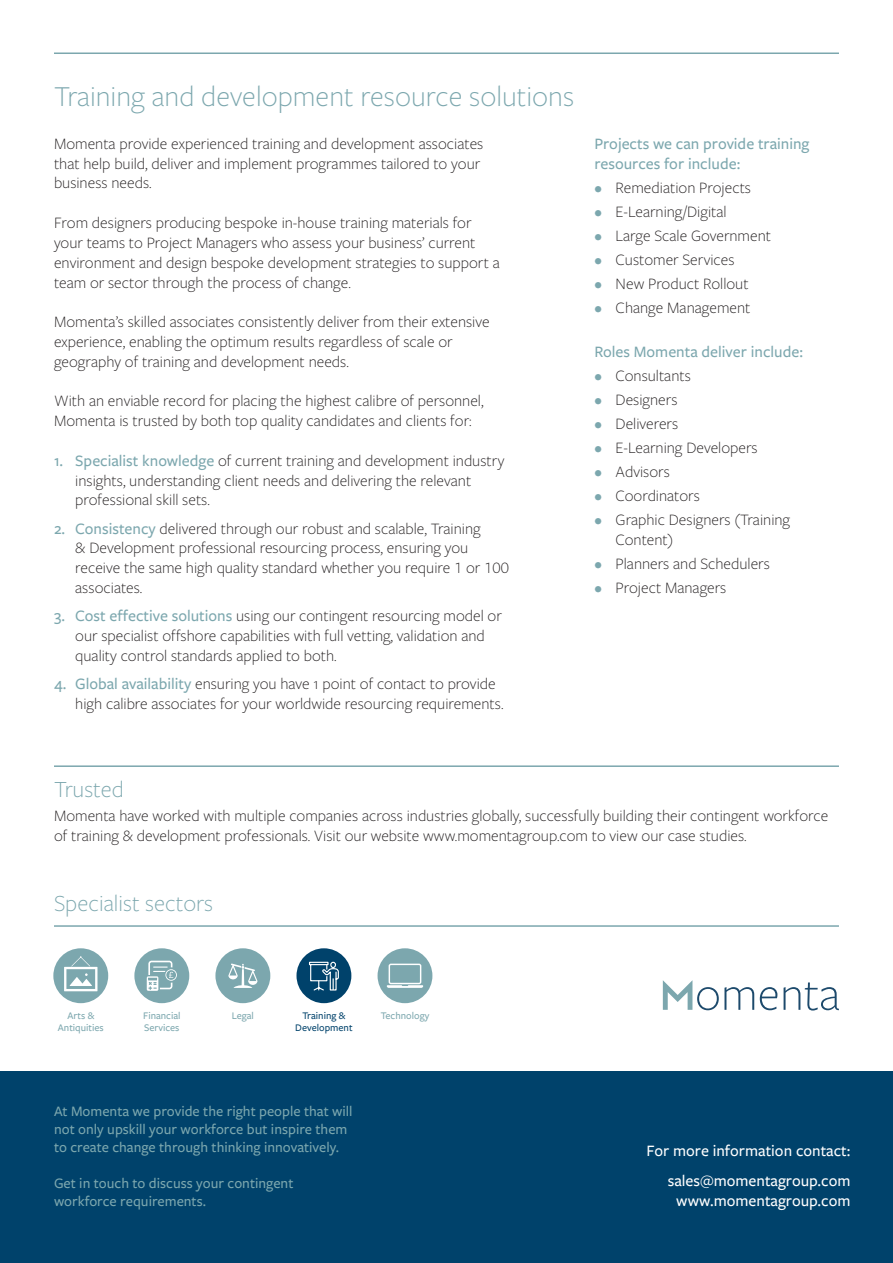
<style>
.page{position:relative;width:893px;height:1263px;background:#fff}
.page>*{position:absolute;margin:0;border:0;box-sizing:border-box;transform-origin:0 0}
.t1{font:300 30px "Freight Sans Pro";color:#7ca7ae}
.Sector_title{font:300 24px "Freight Sans Pro";color:#7ca7ae}
.t2{font:300 16.5px/19.8px "Freight Sans Pro";color:#231f20}
.t3{font:500 16.5px/19.8px "Freight Sans Pro";color:#7ca7ae}
.t4{font:500 16.5px "Freight Sans Pro";color:#fff}
.t5{font:500 15px/18px "Freight Sans Pro";color:#7ca7ae}
.lable{font:500 10.5px/12.6px "Freight Sans Pro";color:#7ca7ae;text-align:center}
.lable-2{font:500 10.5px/12.6px "Freight Sans Pro";color:#00426b;text-align:center}
.s1{font-weight:500;color:#7ca7ae}
.s2{color:#7ca7ae}
</style>
<div class="page">
<hr style="left:54px;top:925px;width:785px;height:2px;background:#7ca7ae">
<hr style="left:54px;top:53px;width:785px;height:1px;background:#7ca7ae">
<hr style="left:54px;top:765px;width:785px;height:2px;background:#7ca7ae">
<div style="left:0;top:1071px;width:893px;height:192px;background:#00426b"></div>
<svg style="left:663px;top:980px;width:176px;height:30px"></svg>
<div style="left:296px;top:948px;width:55px;height:55px;background:#00426b;border-radius:50%"></div>
<svg style="left:309px;top:961px;width:30px;height:30px"></svg>
<div style="left:378px;top:948px;width:54px;height:55px;background:#7ca7ae;border-radius:50%"></div>
<svg style="left:387px;top:964px;width:36px;height:24px"></svg>
<div style="left:134px;top:948px;width:55px;height:55px;background:#7ca7ae;border-radius:50%"></div>
<svg style="left:147px;top:961px;width:30px;height:30px"></svg>
<div style="left:215px;top:948px;width:55px;height:55px;background:#7ca7ae;border-radius:50%"></div>
<svg style="left:228px;top:963px;width:29px;height:25px"></svg>
<div style="left:53px;top:948px;width:55px;height:55px;background:#7ca7ae;border-radius:50%"></div>
<svg style="left:64px;top:956px;width:33px;height:35px"></svg>
<p class="t1" style="left:54px;top:76px;width:522px">Training and development resource solutions</p>
<p class="t2" style="left:54px;top:133px;width:431px">Momenta provide experienced training and development associates that help build, deliver and implement programmes tailored to your business needs.</p>
<p class="t2" style="left:54px;top:212px;width:447px">From designers producing bespoke in-house training materials for your teams to Project Managers who assess your business’ current environment and design bespoke development strategies to support a team or sector through the process of change.</p>
<p class="t2" style="left:54px;top:311px;width:437px">Momenta’s skilled associates consistently deliver from their extensive experience, enabling the optimum results regardless of scale or geography of training and development needs.</p>
<p class="t2" style="left:54px;top:390px;width:431px">With an enviable record for placing the highest calibre of personnel,<br>Momenta is trusted by both top quality candidates and clients for:</p>
<p class="t2" style="left:75px;top:450px;width:431px;text-indent:-21px"><span class="s1">1. Specialist knowledge</span> of current training and development industry insights, understanding client needs and delivering the relevant professional skill sets.</p>
<p class="t2" style="left:75px;top:518px;width:435px;text-indent:-21px"><span class="s1">2. Consistency</span> delivered through our robust and scalable, Training<br>&amp; Development professional resourcing process, ensuring you receive the same high quality standard whether you require 1 or 100 associates.</p>
<p class="t2" style="left:75px;top:605px;width:428px;text-indent:-21px"><span class="s1">3. Cost effective solutions</span> using our contingent resourcing model or our specialist offshore capabilities with full vetting, validation and quality control standards applied to both.</p>
<p class="t2" style="left:75px;top:673px;width:430px;text-indent:-21px"><span class="s1">4. Global availability</span> ensuring you have 1 point of contact to provide high calibre associates for your worldwide resourcing requirements.</p>
<p class="t3" style="left:594px;top:133px;width:217px">Projects we can provide training resources for include:</p>
<p class="t2" style="left:594px;top:177px;width:158px"><span class="s2">•</span> Remediation Projects</p>
<p class="t2" style="left:594px;top:201px;width:134px"><span class="s2">•</span> E-Learning/Digital</p>
<p class="t2" style="left:594px;top:225px;width:178px"><span class="s2">•</span> Large Scale Government</p>
<p class="t2" style="left:594px;top:249px;width:142px"><span class="s2">•</span> Customer Services</p>
<p class="t2" style="left:594px;top:273px;width:156px"><span class="s2">•</span> New Product Rollout</p>
<p class="t2" style="left:594px;top:297px;width:158px"><span class="s2">•</span> Change Management</p>
<p class="t3" style="left:594px;top:341px;width:210px">Roles Momenta deliver include:</p>
<p class="t2" style="left:594px;top:365px;width:98px"><span class="s2">•</span> Consultants</p>
<p class="t2" style="left:594px;top:389px;width:85px"><span class="s2">•</span> Designers</p>
<p class="t2" style="left:594px;top:413px;width:85px"><span class="s2">•</span> Deliverers</p>
<p class="t2" style="left:594px;top:437px;width:165px"><span class="s2">•</span> E-Learning Developers</p>
<p class="t2" style="left:594px;top:461px;width:77px"><span class="s2">•</span> Advisors</p>
<p class="t2" style="left:594px;top:485px;width:107px"><span class="s2">•</span> Coordinators</p>
<p class="t2" style="left:616px;top:509px;width:176px;text-indent:-21px"><span class="s2">•</span> Graphic Designers (Training<br>Content)</p>
<p class="t2" style="left:594px;top:553px;width:177px"><span class="s2">•</span> Planners and Schedulers</p>
<p class="t2" style="left:594px;top:577px;width:134px"><span class="s2">•</span> Project Managers</p>
<p class="Sector_title" style="left:54px;top:773px;width:71px">Trusted</p>
<p class="t2" style="left:54px;top:805px;width:776px">Momenta have worked with multiple companies across industries globally, successfully building their contingent workforce of training &amp; development professionals. Visit our website www.momentagroup.com to view our case studies.</p>
<p class="Sector_title" style="left:54px;top:887px;width:161px">Specialist sectors</p>
<p class="lable" style="left:58px;top:1009px;width:47px">Arts &amp;<br>Antiquities</p>
<p class="lable" style="left:232px;top:1009px;width:24px">Legal</p>
<p class="lable" style="left:143px;top:1009px;width:39px">Financial</p>
<p class="lable" style="left:381px;top:1009px;width:50px">Technology</p>
<p class="lable" style="left:144px;top:1021px;width:37px">Services</p>
<p class="lable-2" style="left:295px;top:1009px;width:59px">Training &amp;<br>Development</p>
<p class="t5" style="left:54px;top:1101px;width:300px">At Momenta we provide the right people that will not only upskill your workforce but inspire them to create change through thinking innovatively.</p>
<p class="t5" style="left:54px;top:1173px;width:241px">Get in touch to discuss your contingent workforce requirements.</p>
<p class="t4" style="left:646px;top:1139px;width:206px">For more information contact:</p>
<p class="t4" style="left:668px;top:1170px;width:184px">sales@momentagroup.com</p>
<p class="t4" style="left:676px;top:1189px;width:176px">www.momentagroup.com</p>
</div>
